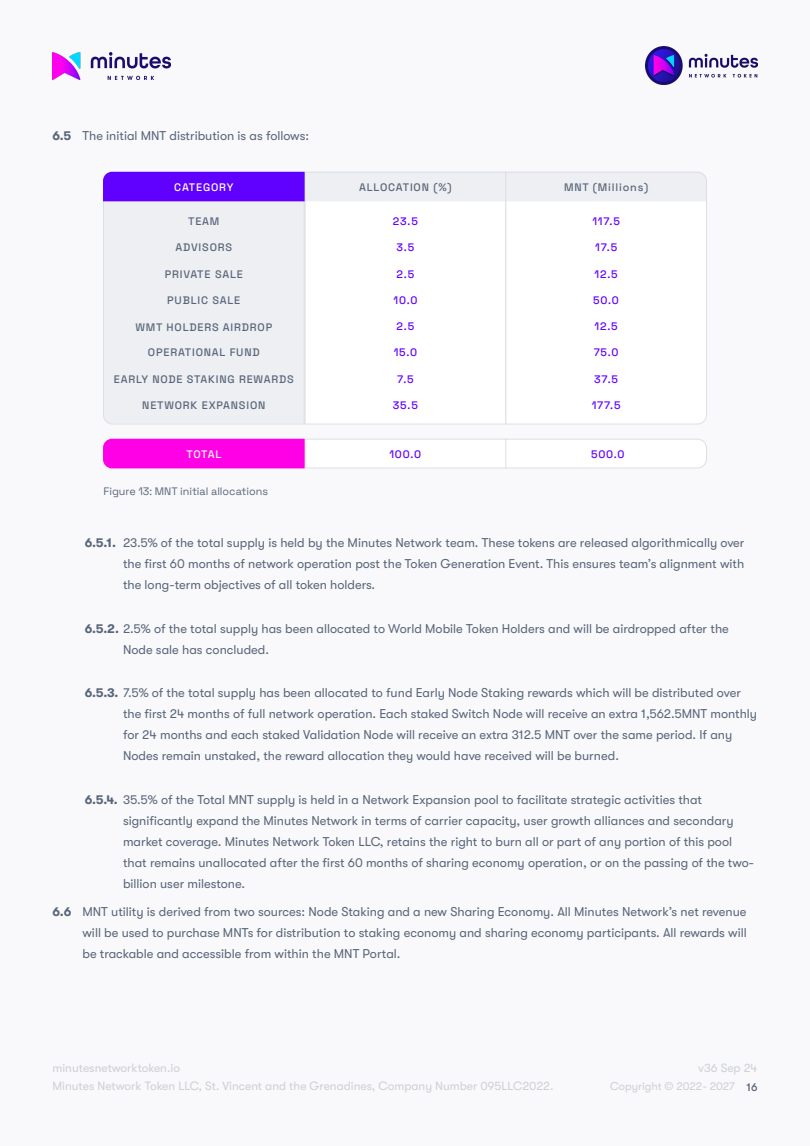
<style>
.page{position:relative;width:810px;height:1146px;background:#f9f9fb}
.page>*{position:absolute;margin:0;border:0;box-sizing:border-box;transform-origin:0 0}
.t1{font:12.75px/21px "GT Walsheim Pro";color:#59667a}
.t2{font:12px "GT Walsheim Pro";color:#cdd0d5}
.t3{font:11.25px "GT Walsheim Pro";color:#cdd0d5}
.t4{font:500 11.25px "GT Walsheim Pro";color:#59667a}
.t5{font:500 10.88px "Space Grotesk";letter-spacing:.075em;color:#59667a}
.t6{font:500 10.88px "Space Grotesk";letter-spacing:.075em;color:#6000fe}
.t7{font:500 10.88px "Space Grotesk";letter-spacing:.07em;color:#fff}
.Figure{font:10.8px "Space Grotesk";color:#59667a}
.s1{font-weight:700}
</style>
<div class="page">
<img style="left:52px;top:53px;width:118px;height:26px">
<img style="left:645px;top:47px;width:112px;height:37px">
<svg style="left:305px;top:171px;width:200px;height:254px"></svg>
<svg style="left:505px;top:171px;width:202px;height:254px"></svg>
<div style="left:103px;top:201px;width:202px;height:223px;background:#edeff2"></div>
<svg style="left:103px;top:172px;width:604px;height:29px"></svg>
<svg style="left:103px;top:438px;width:604px;height:31px"></svg>
<p class="t1" style="left:52px;top:125px;width:258px"><span class="s1">6.5</span> The initial MNT distribution is as follows:</p>
<p class="t7" style="left:174px;top:179px;width:61px">CATEGORY</p>
<p class="t5" style="left:359px;top:179px;width:94px">ALLOCATION (%)</p>
<p class="t5" style="left:564px;top:179px;width:86px">MNT (Millions)</p>
<p class="t5" style="left:188px;top:213px;width:33px">TEAM</p>
<p class="t6" style="left:393px;top:213px;width:27px">23.5</p>
<p class="t6" style="left:592px;top:213px;width:29px">117.5</p>
<p class="t5" style="left:176px;top:239px;width:58px">ADVISORS</p>
<p class="t6" style="left:397px;top:239px;width:19px">3.5</p>
<p class="t6" style="left:595px;top:239px;width:24px">17.5</p>
<p class="t5" style="left:165px;top:265px;width:80px">PRIVATE SALE</p>
<p class="t6" style="left:397px;top:265px;width:19px">2.5</p>
<p class="t6" style="left:595px;top:265px;width:25px">12.5</p>
<p class="t5" style="left:167px;top:292px;width:75px">PUBLIC SALE</p>
<p class="t6" style="left:394px;top:292px;width:25px">10.0</p>
<p class="t6" style="left:593px;top:292px;width:27px">50.0</p>
<p class="t5" style="left:135px;top:319px;width:138px">WMT HOLDERS AIRDROP</p>
<p class="t6" style="left:397px;top:318px;width:19px">2.5</p>
<p class="t6" style="left:595px;top:318px;width:25px">12.5</p>
<p class="t5" style="left:148px;top:344px;width:113px">OPERATIONAL FUND</p>
<p class="t6" style="left:394px;top:344px;width:25px">15.0</p>
<p class="t6" style="left:594px;top:344px;width:26px">75.0</p>
<p class="t5" style="left:114px;top:371px;width:182px">EARLY NODE STAKING REWARDS</p>
<p class="t6" style="left:397px;top:371px;width:18px">7.5</p>
<p class="t6" style="left:594px;top:371px;width:25px">37.5</p>
<p class="t5" style="left:142px;top:397px;width:125px">NETWORK EXPANSION</p>
<p class="t6" style="left:393px;top:397px;width:27px">35.5</p>
<p class="t6" style="left:592px;top:397px;width:30px">177.5</p>
<p class="t7" style="left:187px;top:446px;width:36px">TOTAL</p>
<p class="t6" style="left:389px;top:446px;width:33px">100.0</p>
<p class="t6" style="left:591px;top:446px;width:35px">500.0</p>
<p class="Figure" style="left:104px;top:483px;width:166px">Figure 13: MNT initial allocations</p>
<p class="t1" style="left:123px;top:532px;width:623px;text-align:justify;text-indent:-38px"><span class="s1">6.5.1.</span> 23.5% of the total supply is held by the Minutes Network team. These tokens are released algorithmically over the first 60 months of network operation post the Token Generation Event. This ensures team’s alignment with the long-term objectives of all token holders.</p>
<p class="t1" style="left:123px;top:618px;width:607px;text-indent:-38px"><span class="s1">6.5.2.</span> 2.5% of the total supply has been allocated to World Mobile Token Holders and will be airdropped after the<br>Node sale has concluded.</p>
<p class="t1" style="left:123px;top:682px;width:636px;text-indent:-38px"><span class="s1">6.5.3.</span> 7.5% of the total supply has been allocated to fund Early Node Staking rewards which will be distributed over the first 24 months of full network operation. Each staked Switch Node will receive an extra 1,562.5MNT monthly for 24 months and each staked Validation Node will receive an extra 312.5 MNT over the same period. If any Nodes remain unstaked, the reward allocation they would have received will be burned.</p>
<p class="t1" style="left:123px;top:789px;width:633px;text-indent:-38px"><span class="s1">6.5.4.</span> 35.5% of the Total MNT supply is held in a Network Expansion pool to facilitate strategic activities that significantly expand the Minutes Network in terms of carrier capacity, user growth alliances and secondary market coverage. Minutes Network Token LLC, retains the right to burn all or part of any portion of this pool that remains unallocated after the first 60 months of sharing economy operation, or on the passing of the two&shy;billion user milestone.</p>
<p class="t1" style="left:82px;top:902px;width:666px;text-align:justify;text-indent:-30px"><span class="s1">6.6</span> MNT utility is derived from two sources: Node Staking and a new Sharing Economy. All Minutes Network’s net revenue will be used to purchase MNTs for distribution to staking economy and sharing economy participants. All rewards will be trackable and accessible from within the MNT Portal.</p>
<p class="t2" style="left:52px;top:1061px;width:129px">minutesnetworktoken.io</p>
<p class="t2" style="left:698px;top:1061px;width:61px">v36 Sep 24</p>
<p class="t2" style="left:52px;top:1080px;width:502px">Minutes Network Token LLC, St. Vincent and the Grenadines, Company Number 095LLC2022.</p>
<p class="t3" style="left:610px;top:1080px;width:126px">Copyright © 2022- 2027</p>
<p class="t4" style="left:747px;top:1081px;width:12px">16</p>
</div>
